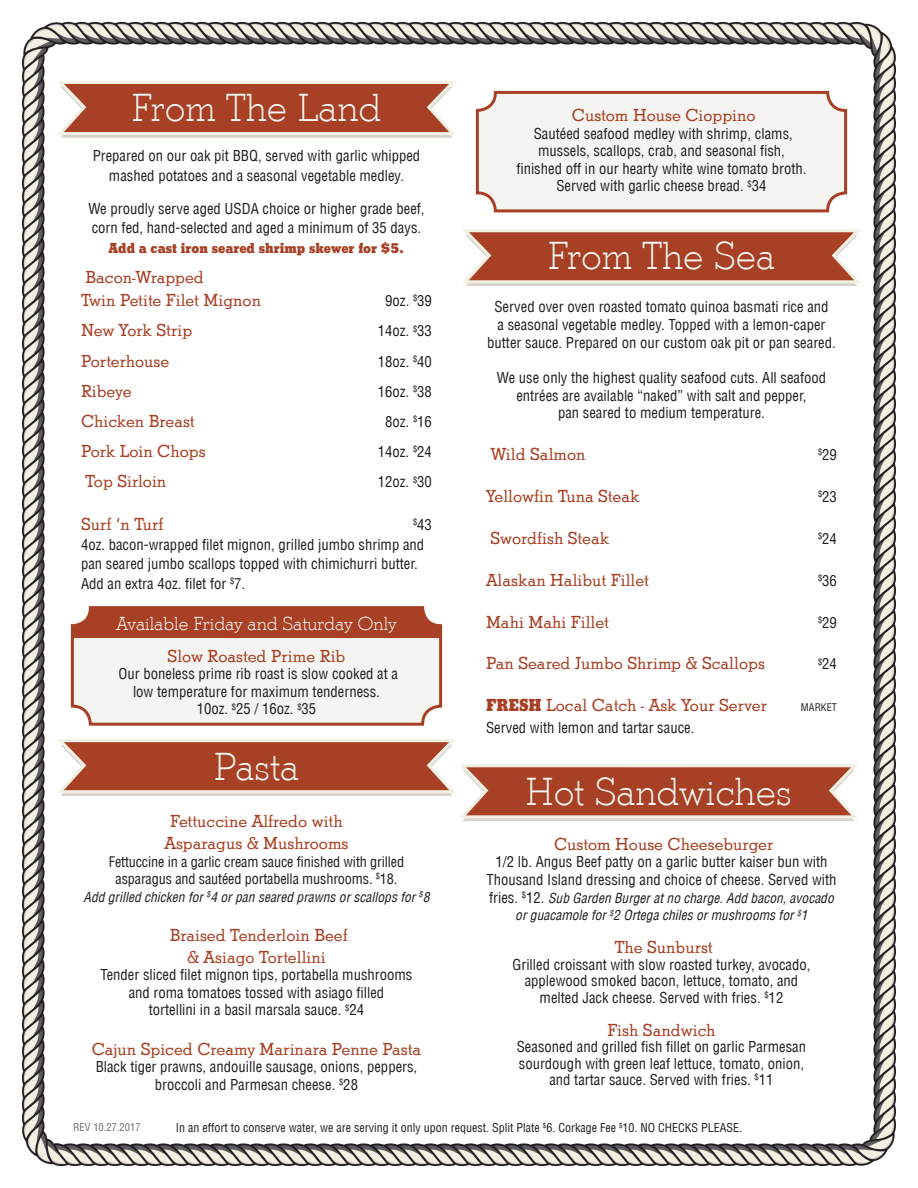
<style>
.page{position:relative;width:918px;height:1188px;background:#fff}
.page>*{position:absolute;margin:0;border:0;box-sizing:border-box;transform-origin:0 0}
.t1{font:40.5px "Stymie T Ligh";color:#f4f5f2}
.t2{font:19.5px "Stymie T Ligh";color:#fff}
.t3{font:18px/23.4px "Stymie T";color:#a74024}
.t4{font:15px "Stymie T Blac";color:#a74024}
.t5{font:condensed 14.7px/17.7px "Helvetica LT";color:#231f20;text-align:center}
.t6{font:condensed 14.25px/17.7px "Helvetica LT";letter-spacing:-.01em;color:#231f20;text-align:center}
.t7{font:italic condensed 13.5px/17.7px "Helvetica LT";color:#231f20;text-align:center}
.t8{font:condensed 12px "Helvetica LT";color:#231f20}
.t9{font:condensed 10.5px "Helvetica LT";color:#6c6d70}
.t10{font:condensed 10.35px "Helvetica LT";color:#231f20}
.s1{font-family:"Stymie T Blac Ro 1"}
.s2{font-style:normal;font-size:14.7px}
</style>
<div class="page">
<img style="left:22px;top:23px;width:873px;height:1142px">
<svg style="left:57px;top:81px;width:399px;height:57px;background:#b76851"></svg>
<svg style="left:462px;top:229px;width:399px;height:57px;background:#b76851"></svg>
<div style="left:72px;top:608px;width:369px;height:116px;background:#f4f5f2;border-radius:18px"></div>
<div style="left:72px;top:608px;width:369px;height:30px;background:#a74024"></div>
<div style="left:71px;top:606px;width:371px;height:120px;border:3px solid #a74024;border-radius:18px"></div>
<svg style="left:57px;top:739px;width:801px;height:82px"></svg>
<div style="left:477px;top:92px;width:369px;height:119px;background:#f4f5f2;border-radius:18px"></div>
<div style="left:476px;top:91px;width:371px;height:121px;border:3px solid #a74024;border-radius:18px"></div>
<p class="t1" style="left:132px;top:85px;width:251px">From The Land</p>
<p class="t5" style="left:93px;top:146px;width:329px;line-height:19.5px">Prepared on our oak pit BBQ, served with garlic whipped mashed potatoes and a seasonal vegetable medley.</p>
<p class="t5" style="left:88px;top:198px;width:338px;line-height:19.5px;text-align:left">We proudly serve aged USDA choice or higher grade beef, corn fed, hand-selected and aged a minimum of 35 days.</p>
<p class="t4" style="left:109px;top:239px;width:297px">Add a cast iron seared shrimp skewer for $5.</p>
<p class="t3" style="left:81px;top:265px;width:182px">Bacon-Wrapped<br>Twin Petite Filet Mignon</p>
<p class="t5" style="left:385px;top:292px;width:48px">9oz. <sup>$</sup>39</p>
<p class="t3" style="left:81px;top:319px;width:113px">New York Strip</p>
<p class="t5" style="left:378px;top:322px;width:56px">14oz. <sup>$</sup>33</p>
<p class="t3" style="left:81px;top:349px;width:90px">Porterhouse</p>
<p class="t5" style="left:378px;top:352px;width:56px">18oz. <sup>$</sup>40</p>
<p class="t3" style="left:81px;top:379px;width:52px">Ribeye</p>
<p class="t5" style="left:378px;top:383px;width:56px">16oz. <sup>$</sup>38</p>
<p class="t3" style="left:81px;top:409px;width:115px">Chicken Breast</p>
<p class="t5" style="left:385px;top:413px;width:48px">8oz. <sup>$</sup>16</p>
<p class="t3" style="left:81px;top:440px;width:126px">Pork Loin Chops</p>
<p class="t5" style="left:378px;top:443px;width:56px">14oz. <sup>$</sup>24</p>
<p class="t3" style="left:86px;top:470px;width:82px">Top Sirloin</p>
<p class="t5" style="left:378px;top:473px;width:56px">12oz. <sup>$</sup>30</p>
<p class="t3" style="left:81px;top:513px;width:84px">Surf ‘n Turf</p>
<p class="t5" style="left:413px;top:516px;width:20px"><sup>$</sup>43</p>
<p class="t5" style="left:81px;top:535px;width:345px;line-height:19.5px;text-align:left">4oz. bacon-wrapped filet mignon, grilled jumbo shrimp and pan seared jumbo scallops topped with chimichurri butter.<br>Add an extra 4oz. filet for <sup>$</sup>7.</p>
<p class="t2" style="left:116px;top:612px;width:282px">Available Friday and Saturday Only</p>
<p class="t3" style="left:168px;top:644px;width:179px">Slow Roasted Prime Rib</p>
<p class="t5" style="left:119px;top:665px;width:281px">Our boneless prime rib roast is slow cooked at a low temperature for maximum tenderness.</p>
<p class="t5" style="left:197px;top:700px;width:121px">10oz. <sup>$</sup>25 / 16oz. <sup>$</sup>35</p>
<p class="t1" style="left:214px;top:744px;width:87px">Pasta</p>
<p class="t3" style="left:170px;top:810px;width:174px">Fettuccine Alfredo with</p>
<p class="t3" style="left:164px;top:831px;width:186px">Asparagus &amp; Mushrooms</p>
<p class="t6" style="left:109px;top:852px;width:297px">Fettuccine in a garlic cream sauce finished with grilled asparagus and sautéed portabella mushrooms. <sup>$</sup>18.</p>
<p class="t7" style="left:84px;top:888px;width:347px">Add grilled chicken for <sup>$</sup>4 or pan seared prawns or scallops for <sup>$</sup>8</p>
<p class="t3" style="left:170px;top:923px;width:179px">Braised Tenderloin Beef</p>
<p class="t3" style="left:187px;top:945px;width:140px">&amp; Asiago Tortellini</p>
<p class="t5" style="left:100px;top:966px;width:314px">Tender sliced filet mignon tips, portabella mushrooms and roma tomatoes tossed with asiago filled<br>tortellini in a basil marsala sauce. <sup>$</sup>24</p>
<p class="t3" style="left:92px;top:1037px;width:331px">Cajun Spiced Creamy Marinara Penne Pasta</p>
<p class="t5" style="left:96px;top:1058px;width:323px">Black tiger prawns, andouille sausage, onions, peppers, broccoli and Parmesan cheese. <sup>$</sup>28</p>
<p class="t3" style="left:572px;top:103px;width:185px">Custom House Cioppino</p>
<p class="t5" style="left:516px;top:124px;width:292px">Sautéed seafood medley with shrimp, clams, mussels, scallops, crab, and seasonal fish, finished off in our hearty white wine tomato broth.<br>Served with garlic cheese bread. <sup>$</sup>34</p>
<p class="t1" style="left:548px;top:234px;width:229px">From The Sea</p>
<p class="t5" style="left:487px;top:298px;width:350px">Served over oven roasted tomato quinoa basmati rice and<br>a seasonal vegetable medley. Topped with a lemon-caper butter sauce. Prepared on our custom oak pit or pan seared.</p>
<p class="t5" style="left:497px;top:369px;width:331px">We use only the highest quality seafood cuts. All seafood entrées are available “naked” with salt and pepper,</p>
<p class="t5" style="left:558px;top:404px;width:208px">pan seared to medium temperature.</p>
<p class="t3" style="left:490px;top:443px;width:97px">Wild Salmon</p>
<p class="t5" style="left:818px;top:446px;width:20px"><sup>$</sup>29</p>
<p class="t3" style="left:486px;top:484px;width:155px">Yellowfin Tuna Steak</p>
<p class="t5" style="left:818px;top:488px;width:20px"><sup>$</sup>23</p>
<p class="t3" style="left:490px;top:526px;width:120px">Swordfish Steak</p>
<p class="t5" style="left:818px;top:530px;width:20px"><sup>$</sup>24</p>
<p class="t3" style="left:486px;top:568px;width:164px">Alaskan Halibut Fillet</p>
<p class="t5" style="left:818px;top:571px;width:20px"><sup>$</sup>36</p>
<p class="t3" style="left:486px;top:610px;width:124px">Mahi Mahi Fillet</p>
<p class="t5" style="left:818px;top:613px;width:20px"><sup>$</sup>29</p>
<p class="t3" style="left:486px;top:652px;width:280px">Pan Seared Jumbo Shrimp &amp; Scallops</p>
<p class="t5" style="left:818px;top:655px;width:20px"><sup>$</sup>24</p>
<p class="t3" style="left:486px;top:694px;width:283px"><span class="s1">FRESH</span> Local Catch - Ask Your Server</p>
<p class="t10" style="left:801px;top:701px;width:38px">MARKET</p>
<p class="t5" style="left:486px;top:719px;width:210px">Served with lemon and tartar sauce.</p>
<p class="t1" style="left:525px;top:769px;width:268px">Hot Sandwiches</p>
<p class="t3" style="left:554px;top:832px;width:221px">Custom House Cheeseburger</p>
<p class="t5" style="left:486px;top:853px;width:352px">1/2 lb. Angus Beef patty on a garlic butter kaiser bun with<br>Thousand Island dressing and choice of cheese. Served with</p>
<p class="t7" style="left:489px;top:889px;width:346px"><span class="s2">fries.</span> <sup>$</sup><span class="s2">12.</span> Sub Garden Burger at no charge. Add bacon, avocado or guacamole for <sup>$</sup>2 Ortega chiles or mushrooms for <sup>$</sup>1</p>
<p class="t3" style="left:615px;top:936px;width:100px">The Sunburst</p>
<p class="t5" style="left:513px;top:956px;width:299px;line-height:16.5px">Grilled croissant with slow roasted turkey, avocado, applewood smoked bacon, lettuce, tomato, and</p>
<p class="t5" style="left:540px;top:989px;width:245px">melted Jack cheese. Served with fries. <sup>$</sup>12</p>
<p class="t3" style="left:607px;top:1018px;width:110px">Fish Sandwich</p>
<p class="t5" style="left:517px;top:1039px;width:291px;line-height:16.5px">Seasoned and grilled fish fillet on garlic Parmesan sourdough with green leaf lettuce, tomato, onion, and tartar sauce. Served with fries. <sup>$</sup>11</p>
<p class="t9" style="left:73px;top:1121px;width:69px">REV 10.27.2017</p>
<p class="t8" style="left:176px;top:1120px;width:568px">In an effort to conserve water, we are serving it only upon request. Split Plate <sup>$</sup>6. Corkage Fee <sup>$</sup>10. NO CHECKS PLEASE.</p>
</div>
